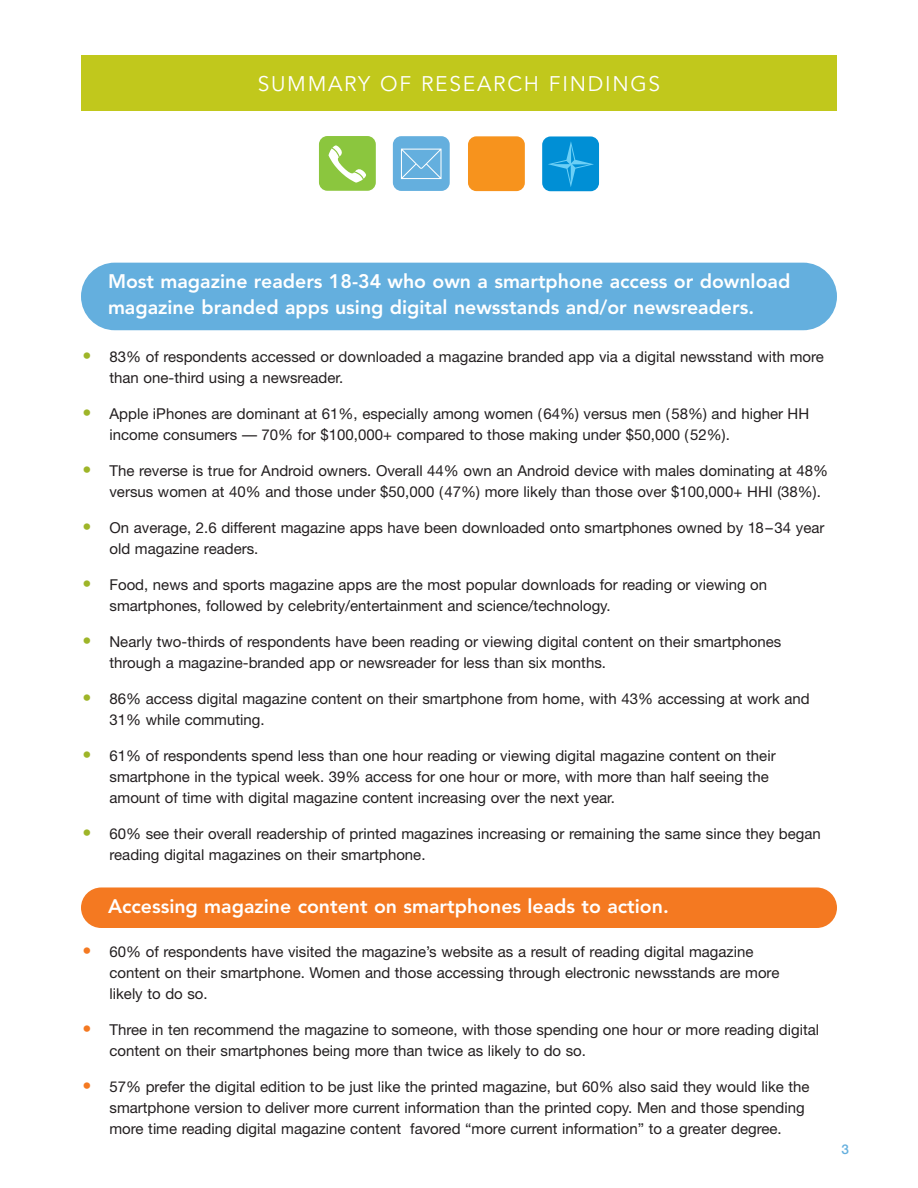
<style>
.page{position:relative;width:918px;height:1188px;background:#fff}
.page>*{position:absolute;margin:0;border:0;box-sizing:border-box;transform-origin:0 0}
.t1{font:21px "Avenir";letter-spacing:.085em;color:#fff}
.t2{font:800 19.5px/25.5px "Avenir";color:#fff}
.t3{font:15px/21px "Helvetica Neue";color:#231f20}
.t4{font:500 13.5px "Helvetica Neue";color:#64afde}
.s1{font-size:18px;color:#9eb528}
.s2{font-size:18px;color:#f47921}
</style>
<div class="page">
<div style="left:81px;top:55px;width:756px;height:55px;background:#c1c81c"></div>
<div style="left:81px;top:263px;width:756px;height:67px;background:#64afde;border-radius:34px"></div>
<div style="left:81px;top:887px;width:756px;height:41px;background:#f47921;border-radius:20px"></div>
<div style="left:319px;top:136px;width:57px;height:55px;background:#8bc63e;border-radius:8px"></div>
<div style="left:393px;top:136px;width:57px;height:55px;background:#64afde;border-radius:8px"></div>
<div style="left:468px;top:136px;width:57px;height:55px;background:#f7931d;border-radius:8px"></div>
<div style="left:542px;top:136px;width:57px;height:55px;background:#008fd5;border-radius:8px"></div>
<svg style="left:548px;top:141px;width:46px;height:46px"></svg>
<svg style="left:401px;top:149px;width:41px;height:30px"></svg>
<svg style="left:329px;top:145px;width:37px;height:38px"></svg>
<h1 class="t1" style="left:258px;top:75px;width:404px">SUMMARY OF RESEARCH FINDINGS</h1>
<h2 class="t2" style="left:108px;top:271px;width:684px">Most magazine readers 18-34 who own a smartphone access or download magazine branded apps using digital newsstands and/or newsreaders.</h2>
<p class="t3" style="left:110px;top:347px;width:716px;text-indent:-27px"><span class="s1">•</span> 83% of respondents accessed or downloaded a magazine branded app via a digital newsstand with more than one-third using a newsreader.</p>
<p class="t3" style="left:110px;top:404px;width:701px;text-indent:-27px"><span class="s1">•</span> Apple iPhones are dominant at 61%, especially among women (64%) versus men (58%) and higher HH income consumers — 70% for $100,000+ compared to those making under $50,000 (52%).</p>
<p class="t3" style="left:109px;top:461px;width:720px;text-indent:-27px"><span class="s1">•</span> The reverse is true for Android owners. Overall 44% own an Android device with males dominating at 48% versus women at 40% and those under $50,000 (47%) more likely than those over $100,000+ HHI (38%).</p>
<p class="t3" style="left:110px;top:518px;width:716px;text-indent:-27px"><span class="s1">•</span> On average, 2.6 different magazine apps have been downloaded onto smartphones owned by 18–34 year old magazine readers.</p>
<p class="t3" style="left:110px;top:575px;width:659px;text-indent:-27px"><span class="s1">•</span> Food, news and sports magazine apps are the most popular downloads for reading or viewing on smartphones, followed by celebrity/entertainment and science/technology.</p>
<p class="t3" style="left:110px;top:632px;width:673px;text-indent:-27px"><span class="s1">•</span> Nearly two-thirds of respondents have been reading or viewing digital content on their smartphones through a magazine-branded app or newsreader for less than six months.</p>
<p class="t3" style="left:110px;top:689px;width:702px;text-indent:-27px"><span class="s1">•</span> 86% access digital magazine content on their smartphone from home, with 43% accessing at work and<br>31% while commuting.</p>
<p class="t3" style="left:110px;top:746px;width:668px;text-indent:-27px"><span class="s1">•</span> 61% of respondents spend less than one hour reading or viewing digital magazine content on their smartphone in the typical week. 39% access for one hour or more, with more than half seeing the amount of time with digital magazine content increasing over the next year.</p>
<p class="t3" style="left:110px;top:824px;width:713px;text-indent:-27px"><span class="s1">•</span> 60% see their overall readership of printed magazines increasing or remaining the same since they began reading digital magazines on their smartphone.</p>
<h2 class="t2" style="left:108px;top:896px;width:562px">Accessing magazine content on smartphones leads to action.</h2>
<p class="t3" style="left:110px;top:942px;width:671px;text-indent:-27px"><span class="s2">•</span> 60% of respondents have visited the magazine’s website as a result of reading digital magazine content on their smartphone. Women and those accessing through electronic newsstands are more likely to do so.</p>
<p class="t3" style="left:110px;top:1020px;width:711px;text-indent:-27px"><span class="s2">•</span> Three in ten recommend the magazine to someone, with those spending one hour or more reading digital content on their smartphones being more than twice as likely to do so.</p>
<p class="t3" style="left:110px;top:1077px;width:702px;text-indent:-27px"><span class="s2">•</span> 57% prefer the digital edition to be just like the printed magazine, but 60% also said they would like the smartphone version to deliver more current information than the printed copy. Men and those spending more time reading digital magazine content favored “more current information” to a greater degree.</p>
<p class="t4" style="left:842px;top:1144px;width:9px">3</p>
</div>
